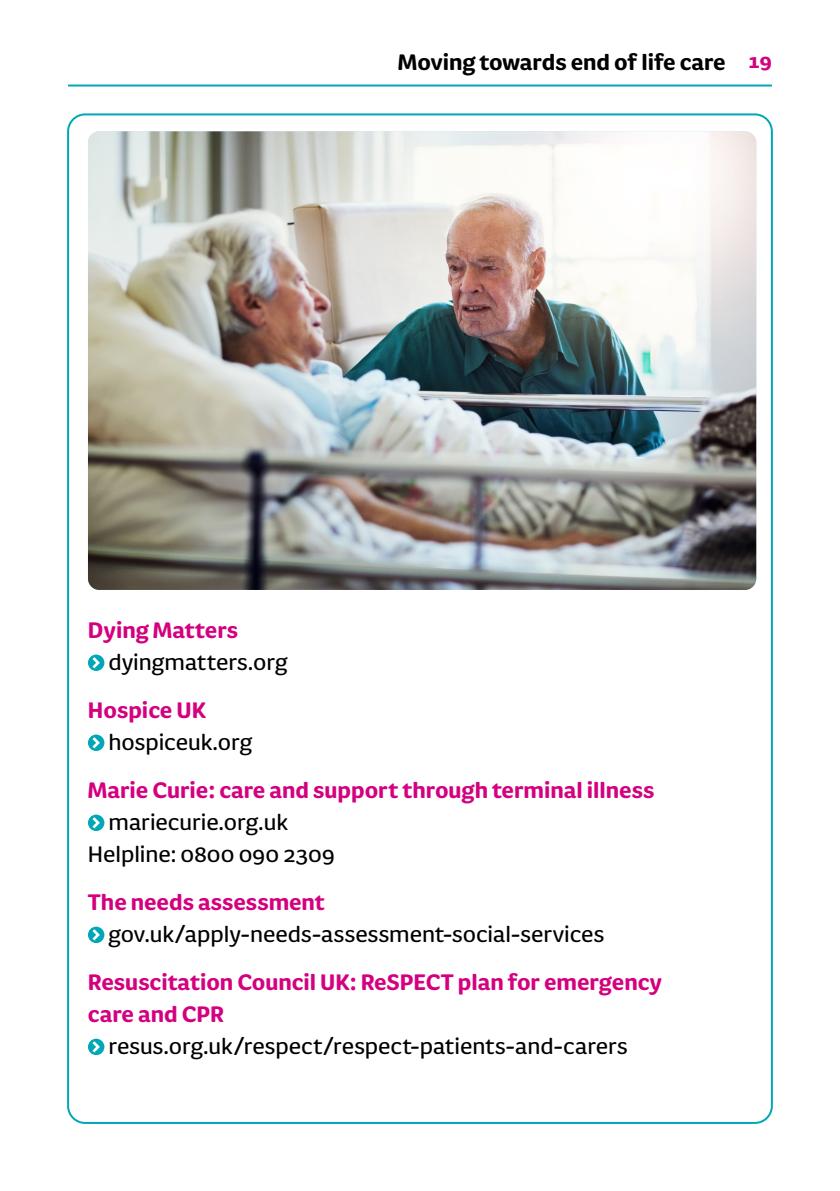
<style>
.page{position:relative;width:840px;height:1191px;background:#fff}
.page>*{position:absolute;margin:0;border:0;box-sizing:border-box;transform-origin:0 0}
._13_16_body{font:26px "FS Pimlico";color:#000}
.SOS_bold{font:700 26px/32px "FS Pimlico";color:#d4007f}
.t1{font:700 26px "FS Pimlico";color:#000}
.s1{font-size:24px;color:#d4007f}
</style>
<div class="page">
<hr style="left:68px;top:84px;width:703px;height:2px;background:#00a8b5">
<svg style="left:88px;top:654px;width:16px;height:17px"></svg>
<svg style="left:88px;top:734px;width:16px;height:17px"></svg>
<svg style="left:88px;top:814px;width:16px;height:17px"></svg>
<svg style="left:88px;top:926px;width:16px;height:17px"></svg>
<svg style="left:88px;top:1038px;width:16px;height:17px"></svg>
<img style="left:88px;top:131px;width:667px;height:459px">
<p class="t1" style="left:398px;top:42px;width:375px">Moving towards end of life care <span class="s1">19</span></p>
<p class="SOS_bold" style="left:88px;top:613px;width:151px">Dying Matters</p>
<p class="_13_16_body" style="left:108px;top:643px;width:180px">dyingmatters.org</p>
<p class="SOS_bold" style="left:88px;top:693px;width:119px">Hospice UK</p>
<p class="_13_16_body" style="left:108px;top:723px;width:145px">hospiceuk.org</p>
<p class="SOS_bold" style="left:88px;top:773px;width:567px">Marie Curie: care and support through terminal illness</p>
<p class="_13_16_body" style="left:108px;top:803px;width:181px">mariecurie.org.uk</p>
<p class="_13_16_body" style="left:88px;top:835px;width:248px">Helpline: 0800 090 2309</p>
<p class="SOS_bold" style="left:88px;top:885px;width:238px">The needs assessment</p>
<p class="_13_16_body" style="left:108px;top:915px;width:496px">gov.uk/apply-needs-assessment-social-services</p>
<p class="SOS_bold" style="left:88px;top:965px;width:575px">Resuscitation Council UK: ReSPECT plan for emergency care and CPR</p>
<p class="_13_16_body" style="left:108px;top:1027px;width:520px">resus.org.uk/respect/respect-patients-and-carers</p>
</div>
